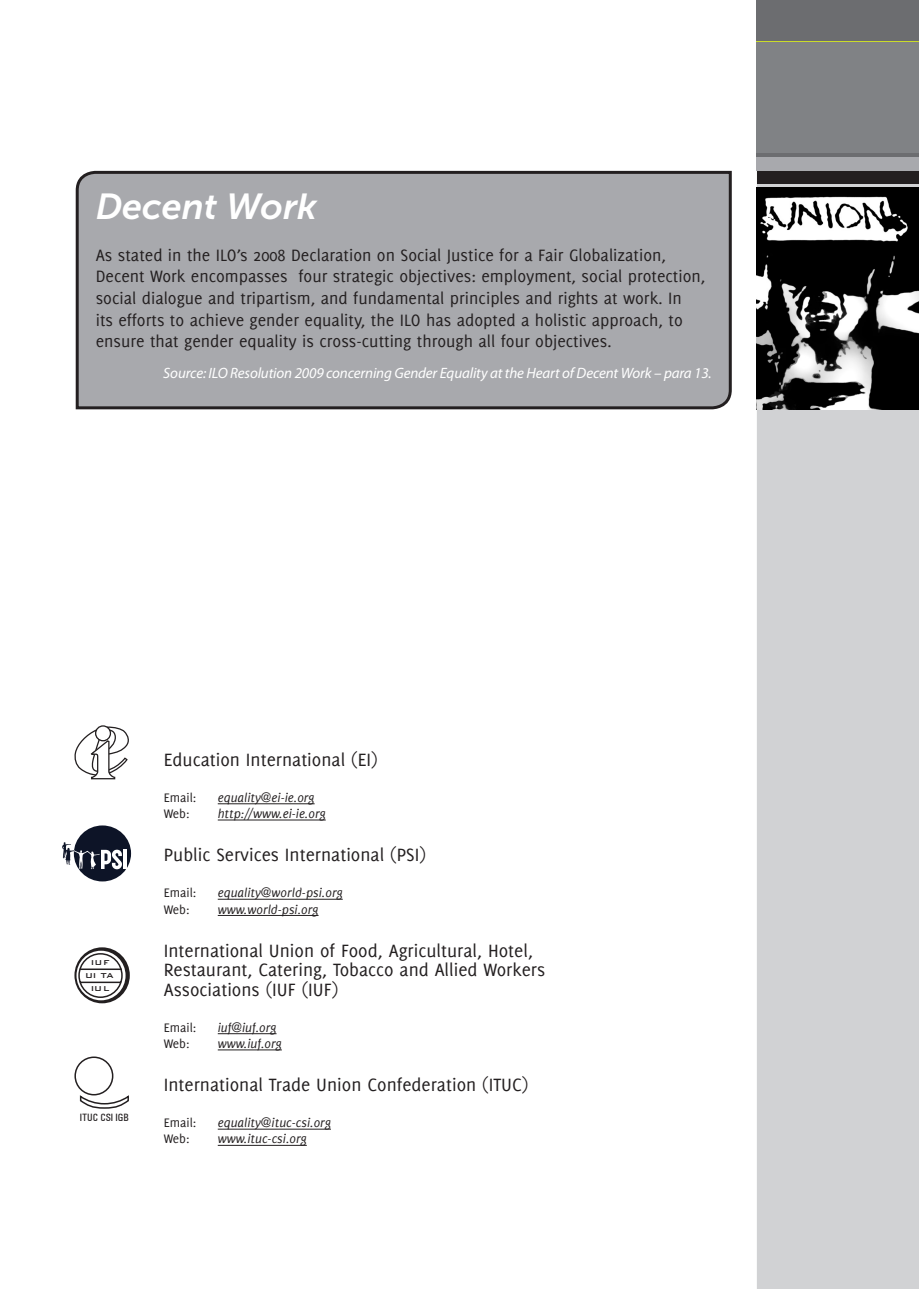
<style>
.page{position:relative;width:919px;height:1289px;background:#fff}
.page>*{position:absolute;margin:0;border:0;box-sizing:border-box;transform-origin:0 0}
.t1{font:italic 36px "Museo Sans 700";color:#fff}
.t2{font:19.5px/19.5px "Delicious";color:#231f20}
.t3{font:18px/21.6px "Delicious";color:#231f20}
.t4{font:italic 15px "Myriad Pro";letter-spacing:-.01em;color:#fff}
.t5{font:italic 13.5px "Delicious";color:#231f20}
.t6{font:13.5px "Delicious";color:#231f20}
.t7{font:500 condensed 10.65px "Univers";color:#231f20}
.t8{font:500 9.45px/12.8px "Bank Gothic BT";color:#231f20;text-align:center}
</style>
<div class="page">
<div style="left:95px;top:725px;width:16px;height:16px;border:1px solid #231f20;border-radius:50%"></div>
<svg style="left:74px;top:726px;width:55px;height:54px"></svg>
<svg style="left:74px;top:1056px;width:55px;height:53px"></svg>
<svg style="left:74px;top:947px;width:56px;height:56px"></svg>
<div style="left:756px;top:184px;width:162px;height:1104px;background:#d1d2d4"></div>
<div style="left:756px;top:42px;width:162px;height:142px;background:#231f20"></div>
<div style="left:756px;top:42px;width:162px;height:129px;background:#a8a9ad"></div>
<div style="left:756px;top:0;width:162px;height:157px;background:#6c6d70"></div>
<div style="left:756px;top:42px;width:162px;height:110px;background:#808285"></div>
<hr style="left:218px;top:803px;width:96px;height:1px;background:#231f20">
<hr style="left:218px;top:819px;width:108px;height:1px;background:#231f20">
<hr style="left:218px;top:899px;width:125px;height:1px;background:#231f20">
<hr style="left:218px;top:915px;width:100px;height:1px;background:#231f20">
<hr style="left:218px;top:1033px;width:58px;height:1px;background:#231f20">
<hr style="left:218px;top:1049px;width:64px;height:1px;background:#231f20">
<hr style="left:218px;top:1128px;width:113px;height:1px;background:#231f20">
<hr style="left:218px;top:1145px;width:89px;height:1px;background:#231f20">
<img style="left:756px;top:188px;width:162px;height:221px">
<div style="left:75px;top:170px;width:657px;height:240px;background:#a8a9ad"></div>
<div style="left:74px;top:825px;width:57px;height:56px;background:#0d1427;border-radius:50%"></div>
<hr style="left:123px;top:849px;width:3px;height:20px;background:#fff">
<svg style="left:62px;top:842px;width:60px;height:27px"></svg>
<p class="t1" style="left:96px;top:187px;width:223px">Decent Work</p>
<p class="t3" style="left:96px;top:244px;width:611px">As stated in the ILO’s 2008 Declaration on Social Justice for a Fair Globalization, Decent Work encompasses four strategic objectives: employment, social protection, social dialogue and tripartism, and fundamental principles and rights at work. In<br>its efforts to achieve gender equality, the ILO has adopted a holistic approach, to ensure that gender equality is cross-cutting through all four objectives.</p>
<p class="t4" style="left:163px;top:364px;width:550px">Source: ILO Resolution 2009 concerning Gender Equality at the Heart of Decent Work – para 13.</p>
<p class="t8" style="left:85px;top:956px;width:30px">IUF<br>UI TA<br>IUL</p>
<p class="t7" style="left:80px;top:1111px;width:50px">ITUC CSI IGB</p>
<p class="t2" style="left:164px;top:749px;width:215px">Education International (EI)</p>
<p class="t6" style="left:164px;top:789px;width:34px">Email:</p>
<p class="t5" style="left:218px;top:789px;width:98px">equality@ei-ie.org</p>
<p class="t6" style="left:164px;top:806px;width:27px">Web:</p>
<p class="t5" style="left:218px;top:806px;width:109px">http://www.ei-ie.org</p>
<p class="t2" style="left:164px;top:845px;width:264px">Public Services International (PSI)</p>
<p class="t6" style="left:164px;top:885px;width:34px">Email:</p>
<p class="t5" style="left:218px;top:885px;width:126px">equality@world-psi.org</p>
<p class="t6" style="left:164px;top:901px;width:27px">Web:</p>
<p class="t5" style="left:218px;top:901px;width:102px">www.world-psi.org</p>
<p class="t2" style="left:164px;top:940px;width:383px">International Union of Food, Agricultural, Hotel,<br>Restaurant, Catering, Tobacco and Allied Workers<br>Associations (IUF (IUF)</p>
<p class="t6" style="left:164px;top:1019px;width:34px">Email:</p>
<p class="t5" style="left:218px;top:1019px;width:60px">iuf@iuf.org</p>
<p class="t6" style="left:164px;top:1035px;width:27px">Web:</p>
<p class="t5" style="left:218px;top:1035px;width:66px">www.iuf.org</p>
<p class="t2" style="left:164px;top:1074px;width:366px">International Trade Union Confederation (ITUC)</p>
<p class="t6" style="left:164px;top:1115px;width:34px">Email:</p>
<p class="t5" style="left:218px;top:1115px;width:115px">equality@ituc-csi.org</p>
<p class="t6" style="left:164px;top:1131px;width:27px">Web:</p>
<p class="t5" style="left:218px;top:1131px;width:90px">www.ituc-csi.org</p>
</div>
